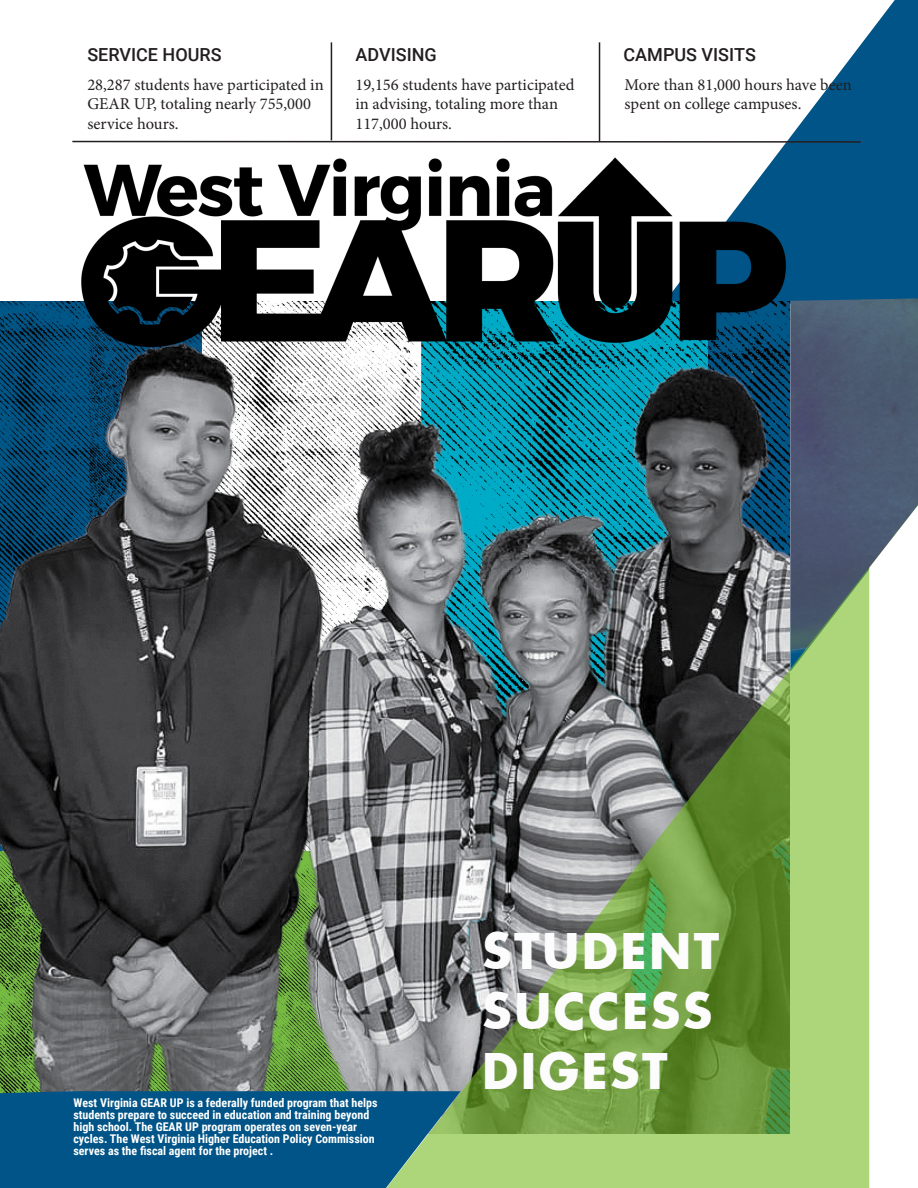
<style>
.page{position:relative;width:918px;height:1188px;background:#fff}
.page>*{position:absolute;margin:0;border:0;box-sizing:border-box;transform-origin:0 0}
.Subheading_2_-_Align{font:700 48px "Futura";letter-spacing:.05em;color:#fcfcfc}
.t1{font:500 18px "Roboto";color:#231f20}
.t2{font:16.5px/19.8px "Minion Pro";color:#231f20}
.t3{font:700 12px/12px "Roboto Condensed";color:#fff}
</style>
<div class="page">
<svg style="left:779px;top:0;width:139px;height:298px;fill:#005487"></svg>
<img style="left:0;top:302px;width:790px;height:789px">
<div style="left:0;top:1091px;width:364px;height:97px;background:#005487"></div>
<svg style="left:364px;top:486px;width:505px;height:702px"></svg>
<svg style="left:869px;top:670px;width:1px;height:518px"></svg>
<img style="left:70px;top:151px;width:723px;height:198px">
<hr style="left:72px;top:141px;width:789px;height:2px;background:#231f20">
<hr style="left:331px;top:42px;width:1px;height:98px;background:#231f20">
<hr style="left:599px;top:42px;width:1px;height:99px;background:#231f20">
<img style="left:790px;top:298px;width:128px;height:372px">
<p class="t1" style="left:87px;top:42px;width:136px">SERVICE HOURS</p>
<p class="t1" style="left:355px;top:42px;width:83px">ADVISING</p>
<p class="t1" style="left:624px;top:42px;width:134px">CAMPUS VISITS</p>
<p class="t2" style="left:87px;top:75px;width:238px">28,287 students have participated in<br>GEAR UP, totaling nearly 755,000 service hours.</p>
<p class="t2" style="left:355px;top:75px;width:221px">19,156 students have participated in advising, totaling more than<br>117,000 hours.</p>
<p class="t2" style="left:625px;top:75px;width:229px">More than 81,000 hours have been spent on college campuses.</p>
<p class="t3" style="left:73px;top:1097px;width:306px">West Virginia GEAR UP is a federally funded program that helps students prepare to succeed in education and training beyond high school. The GEAR UP program operates on seven-year cycles. The West Virginia Higher Education Policy Commission serves as the fiscal agent for the project .</p>
<p class="Subheading_2_-_Align" style="left:482px;top:918px;width:239px">STUDENT</p>
<p class="Subheading_2_-_Align" style="left:482px;top:978px;width:232px">SUCCESS</p>
<p class="Subheading_2_-_Align" style="left:482px;top:1038px;width:187px">DIGEST</p>
</div>
